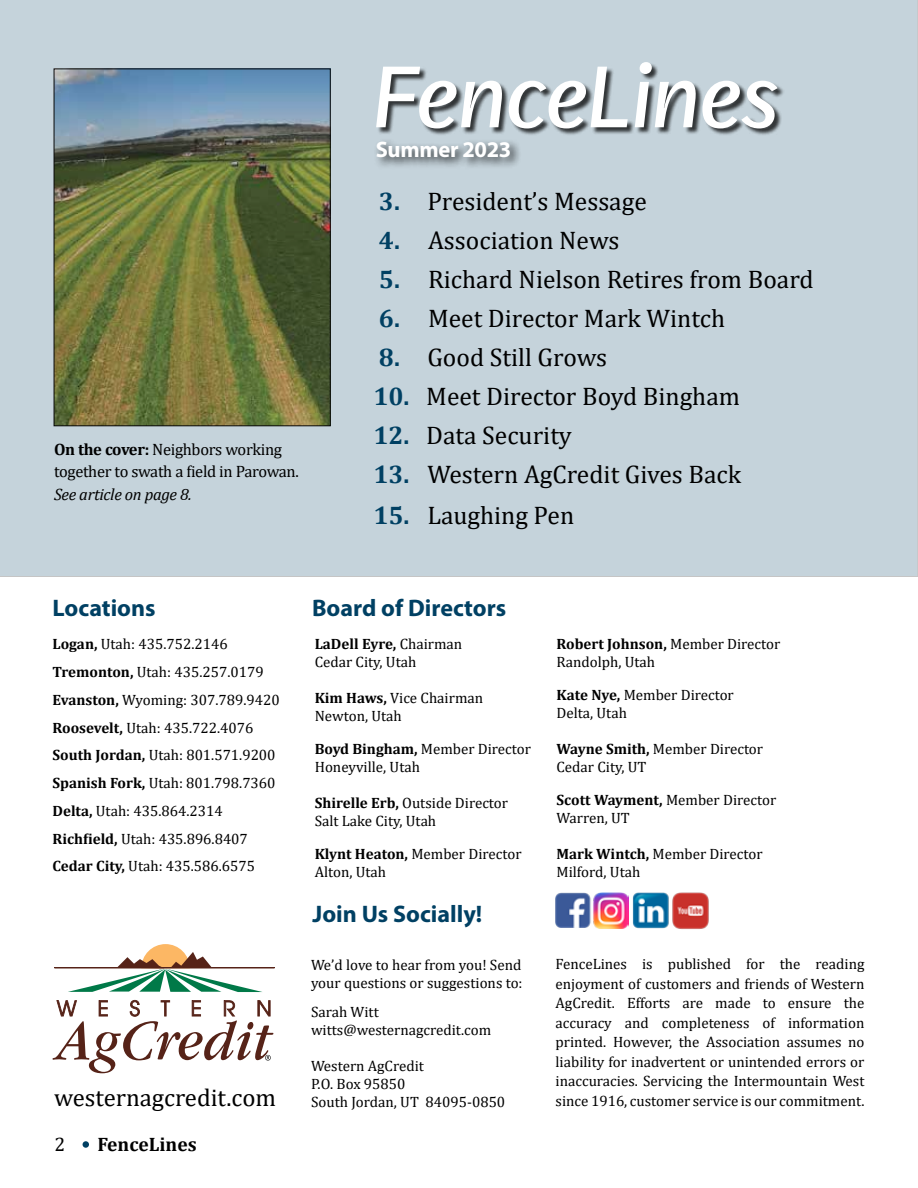
<style>
.page{position:relative;width:918px;height:1188px;background:#fff}
.page>*{position:absolute;margin:0;border:0;box-sizing:border-box;transform-origin:0 0}
.t1{font:italic 86.55px "Real Head Pro";color:#fff}
.t2{font:25.5px "Cambria";color:#000}
.t3{font:24.75px "Cambria";color:#000}
.t4{font:700 24px "Myriad Pro";color:#004063}
.t5{font:700 22.5px "Myriad Pro";letter-spacing:-.015em;color:#fff}
.t6{font:700 19.5px "Cambria";color:#000}
.t7{font:19.5px "Cambria";color:#000}
.t8{font:16.5px/22.5px "Cambria";letter-spacing:-.02em;color:#000}
.t9{font:italic 16.5px "Cambria";letter-spacing:-.02em;color:#000}
.t10{font:15px/18px "Cambria";color:#000}
.s1{font-weight:700}
.s2{font-weight:700;color:#004063}
</style>
<div class="page">
<div style="left:83px;top:1141px;width:6px;height:7px;background:#004063;border-radius:50%"></div>
<div style="left:0;top:0;width:918px;height:577px;background:#c5d3db"></div>
<img style="left:56px;top:71px;width:272px;height:353px">
<div style="left:54px;top:69px;width:276px;height:357px;border:1px solid #000"></div>
<hr style="left:54px;top:968px;width:221px;height:1px;background:#562318">
<svg style="left:68px;top:944px;width:195px;height:48px"></svg>
<svg style="left:52px;top:1000px;width:221px;height:73px"></svg>
<div style="left:377px;top:63px;width:408px;height:73px;background:#000;opacity:.75"></div>
<div style="left:374px;top:139px;width:149px;height:31px;background:#000;opacity:.75"></div>
<img style="left:556px;top:892px;width:73px;height:36px">
<img style="left:633px;top:892px;width:36px;height:37px">
<img style="left:672px;top:892px;width:37px;height:38px">
<p class="t8" style="left:54px;top:438px;width:246px"><span class="s1">On the cover:</span> Neighbors working together to swath a field in Parowan.</p>
<p class="t9" style="left:54px;top:482px;width:139px">See article on page 8.</p>
<h1 class="t1" style="left:373px;top:37px;width:407px">FenceLines</h1>
<h3 class="t5" style="left:376px;top:135px;width:137px">Summer 2023</h3>
<h2 class="t2" style="left:379px;top:187px;width:269px"><span class="s2">3.</span> President’s Message</h2>
<h2 class="t2" style="left:379px;top:226px;width:242px"><span class="s2">4.</span> Association News</h2>
<h2 class="t2" style="left:379px;top:265px;width:436px"><span class="s2">5.</span> Richard Nielson Retires from Board</h2>
<h2 class="t2" style="left:379px;top:304px;width:348px"><span class="s2">6.</span> Meet Director Mark Wintch</h2>
<h2 class="t2" style="left:379px;top:343px;width:230px"><span class="s2">8.</span> Good Still Grows</h2>
<h2 class="t2" style="left:373px;top:382px;width:368px"><span class="s2">10.</span> Meet Director Boyd Bingham</h2>
<h2 class="t2" style="left:373px;top:421px;width:200px"><span class="s2">12.</span> Data Security</h2>
<h2 class="t2" style="left:373px;top:459px;width:369px"><span class="s2">13.</span> Western AgCredit Gives Back</h2>
<h2 class="t2" style="left:373px;top:500px;width:202px"><span class="s2">15.</span> Laughing Pen</h2>
<h3 class="t4" style="left:52px;top:593px;width:105px">Locations</h3>
<p class="t10" style="left:52px;top:630px;width:229px;line-height:27.8px"><span class="s1">Logan,</span> Utah: 435.752.2146<br><span class="s1">Tremonton,</span> Utah: 435.257.0179<br><span class="s1">Evanston,</span> Wyoming: 307.789.9420<br><span class="s1">Roosevelt,</span> Utah: 435.722.4076<br><span class="s1">South Jordan,</span> Utah: 801.571.9200<br><span class="s1">Spanish Fork,</span> Utah: 801.798.7360<br><span class="s1">Delta,</span> Utah: 435.864.2314<br><span class="s1">Richfield,</span> Utah: 435.896.8407<br><span class="s1">Cedar City,</span> Utah: 435.586.6575</p>
<h3 class="t4" style="left:312px;top:592px;width:196px">Board of Directors</h3>
<p class="t10" style="left:315px;top:635px;width:149px"><span class="s1">LaDell Eyre,</span> Chairman<br>Cedar City, Utah</p>
<p class="t10" style="left:315px;top:689px;width:170px"><span class="s1">Kim Haws,</span> Vice Chairman<br>Newton, Utah</p>
<p class="t10" style="left:315px;top:740px;width:218px"><span class="s1">Boyd Bingham,</span> Member Director<br>Honeyville, Utah</p>
<p class="t10" style="left:315px;top:794px;width:195px"><span class="s1">Shirelle Erb,</span> Outside Director<br>Salt Lake City, Utah</p>
<p class="t10" style="left:315px;top:845px;width:208px"><span class="s1">Klynt Heaton,</span> Member Director<br>Alton, Utah</p>
<h3 class="t4" style="left:313px;top:898px;width:171px">Join Us Socially!</h3>
<p class="t10" style="left:556px;top:635px;width:225px"><span class="s1">Robert Johnson,</span> Member Director<br>Randolph, Utah</p>
<p class="t10" style="left:556px;top:686px;width:179px"><span class="s1">Kate Nye,</span> Member Director<br>Delta, Utah</p>
<p class="t10" style="left:556px;top:740px;width:208px"><span class="s1">Wayne Smith,</span> Member Director<br>Cedar City, UT</p>
<p class="t10" style="left:556px;top:791px;width:221px"><span class="s1">Scott Wayment,</span> Member Director<br>Warren, UT</p>
<p class="t10" style="left:556px;top:845px;width:208px"><span class="s1">Mark Wintch,</span> Member Director<br>Milford, Utah</p>
<p class="t10" style="left:311px;top:956px;width:213px">We’d love to hear from you! Send your questions or suggestions to:</p>
<p class="t10" style="left:311px;top:1003px;width:182px">Sarah Witt witts@westernagcredit.com</p>
<p class="t10" style="left:311px;top:1057px;width:114px">Western AgCredit<br>P.O. Box 95850</p>
<h3 class="t3" style="left:54px;top:1083px;width:224px">westernagcredit.com</h3>
<p class="t10" style="left:311px;top:1093px;width:196px">South Jordan, UT 84095-0850</p>
<h3 class="t7" style="left:54px;top:1133px;width:12px">2</h3>
<h3 class="t6" style="left:97px;top:1131px;width:101px">FenceLines</h3>
<p class="t10" style="left:556px;top:954px;width:310px;line-height:19.5px;text-align:justify">FenceLines is published for the reading enjoyment of customers and friends of Western AgCredit. Efforts are made to ensure the accuracy and completeness of information printed. However, the Association assumes no liability for inadvertent or unintended errors or inaccuracies. Servicing the Intermountain West since 1916, customer service is our commitment.</p>
</div>
